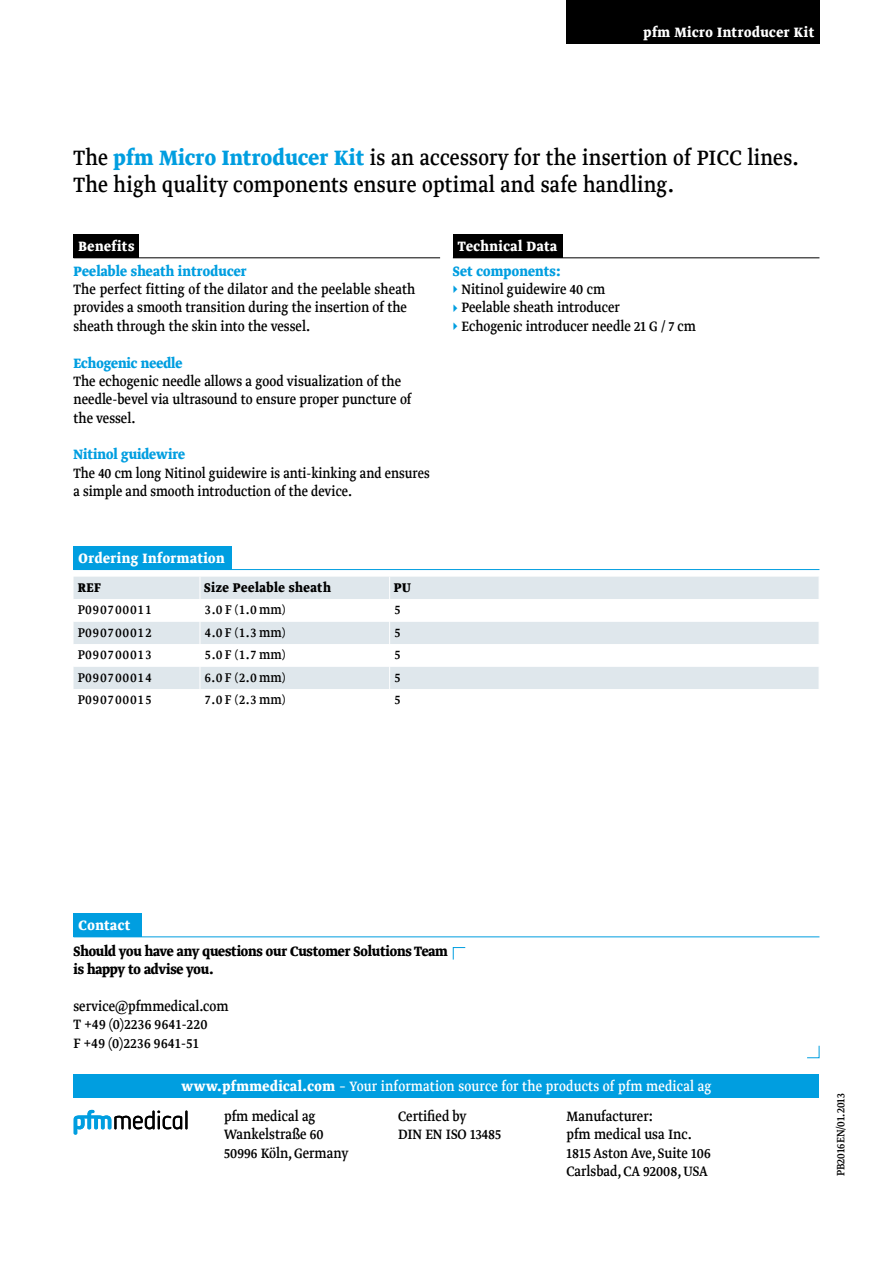
<style>
.page{position:relative;width:893px;height:1263px;background:#fff}
.page>*{position:absolute;margin:0;border:0;box-sizing:border-box;transform-origin:0 0}
.t1{font:24.75px/27px "pfmmedical";letter-spacing:.01em;color:#000}
.t2{font:16.2px/18.5px "pfmmedical";color:#000}
.t3{font:16.2px/30px "pfmmedical";letter-spacing:.01em;color:#fff}
.t4{font:700 16.2px "pfmmedical";letter-spacing:.03em;color:#fff}
.t5{font:700 16.2px/18.5px "pfmmedical";letter-spacing:-.01em;color:#000}
.t6{font:16.2px/18.5px "pfmmedical";letter-spacing:.02em;color:#000}
.t7{font:700 16.2px "pfmmedical";color:#009ee0}
.t8{font:15px "pfmmedical";color:#000}
.t9{font:700 15px "pfmmedical";letter-spacing:.03em;color:#000}
.t10{font:12.75px "pfmmedical";color:#000}
.s1{font-weight:700;color:#009ee0}
.s2{color:#009ee0}
.s3{font-weight:700}
.s4{color:#000}
</style>
<div class="page">
<div style="left:566px;top:0;width:253px;height:44px;background:#000"></div>
<hr style="left:74px;top:257px;width:366px;height:1px;background:#000">
<div style="left:74px;top:234px;width:65px;height:24px;background:#000"></div>
<hr style="left:74px;top:936px;width:745px;height:1px;background:#009ee0">
<svg style="left:452px;top:947px;width:14px;height:13px"></svg>
<div style="left:74px;top:913px;width:68px;height:24px;background:#009ee0"></div>
<div style="left:74px;top:1074px;width:745px;height:24px;background:#009ee0"></div>
<svg style="left:807px;top:1045px;width:13px;height:13px"></svg>
<svg style="left:74px;top:1110px;width:114px;height:24px"></svg>
<div style="left:453px;top:234px;width:109px;height:24px;background:#000"></div>
<hr style="left:453px;top:257px;width:366px;height:1px;background:#000">
<hr style="left:74px;top:569px;width:745px;height:1px;background:#009ee0">
<div style="left:74px;top:546px;width:158px;height:24px;background:#009ee0"></div>
<div style="left:74px;top:577px;width:745px;height:22px;background:#dfe7ec"></div>
<svg style="left:74px;top:622px;width:745px;height:67px;fill:#dfe7ec"></svg>
<svg style="left:200px;top:577px;width:1px;height:112px"></svg>
<svg style="left:389px;top:577px;width:1px;height:112px"></svg>
<p class="t4" style="left:644px;top:21px;width:172px">pfm Micro Introducer Kit</p>
<h1 class="t1" style="left:74px;top:145px;width:727px">The <span class="s1">pfm Micro Introducer Kit</span> is an accessory for the insertion of PICC lines.<br>The high quality components ensure optimal and safe handling.</h1>
<p class="t4" style="left:79px;top:235px;width:57px">Benefits</p>
<p class="t7" style="left:74px;top:260px;width:175px">Peelable sheath introducer</p>
<p class="t2" style="left:74px;top:280px;width:343px">The perfect fitting of the dilator and the peelable sheath provides a smooth transition during the insertion of the sheath through the skin into the vessel.</p>
<p class="t7" style="left:74px;top:352px;width:110px">Echogenic needle</p>
<p class="t2" style="left:74px;top:372px;width:339px">The echogenic needle allows a good visualization of the needle-bevel via ultrasound to ensure proper puncture of the vessel.</p>
<p class="t7" style="left:74px;top:444px;width:113px">Nitinol guidewire</p>
<p class="t2" style="left:74px;top:464px;width:358px">The 40 cm long Nitinol guidewire is anti-kinking and ensures a simple and smooth introduction of the device.</p>
<p class="t4" style="left:79px;top:547px;width:148px">Ordering Information</p>
<p class="t9" style="left:78px;top:577px;width:25px">REF</p>
<p class="t9" style="left:204px;top:577px;width:128px">Size Peelable sheath</p>
<p class="t9" style="left:394px;top:577px;width:19px">PU</p>
<p class="t8" style="left:78px;top:600px;width:76px">P090700011</p>
<p class="t8" style="left:204px;top:600px;width:83px">3.0 F (1.0mm)</p>
<p class="t8" style="left:394px;top:600px;width:9px">5</p>
<p class="t8" style="left:78px;top:623px;width:76px">P090700012</p>
<p class="t8" style="left:204px;top:623px;width:83px">4.0 F (1.3mm)</p>
<p class="t8" style="left:394px;top:623px;width:9px">5</p>
<p class="t8" style="left:78px;top:645px;width:76px">P090700013</p>
<p class="t8" style="left:204px;top:645px;width:83px">5.0F (1.7mm)</p>
<p class="t8" style="left:394px;top:645px;width:9px">5</p>
<p class="t8" style="left:78px;top:668px;width:76px">P090700014</p>
<p class="t8" style="left:204px;top:668px;width:83px">6.0F (2.0mm)</p>
<p class="t8" style="left:394px;top:668px;width:9px">5</p>
<p class="t8" style="left:78px;top:690px;width:76px">P090700015</p>
<p class="t8" style="left:204px;top:690px;width:83px">7.0 F (2.3mm)</p>
<p class="t8" style="left:394px;top:690px;width:9px">5</p>
<p class="t4" style="left:458px;top:235px;width:101px">Technical Data</p>
<p class="t2" style="left:453px;top:262px;width:245px"><span class="s1">Set components:<br></span><span class="s2">▸</span> Nitinol guidewire 40 cm<br><span class="s2">▸</span> Peelable sheath introducer<br><span class="s2">▸</span> Echogenic introducer needle 21 G / 7 cm</p>
<p class="t4" style="left:79px;top:914px;width:53px">Contact</p>
<p class="t5" style="left:74px;top:942px;width:376px">Should you have any questions our Customer Solutions Team is happy to advise you.</p>
<p class="t6" style="left:74px;top:997px;width:157px">service@pfmmedical.com<br>T +49 (0)2236 9641-220<br>F +49 (0)2236 9641-51</p>
<p class="t3" style="left:224px;top:1072px;width:489px;text-indent:-43px"><span class="s3">www.pfmmedical.com</span> – Your information source for the products of pfm medical ag <span class="s4">pfm medical ag</span></p>
<p class="t2" style="left:224px;top:1126px;width:126px">Wankelstraße 60<br>50996 Köln, Germany</p>
<p class="t2" style="left:398px;top:1107px;width:105px">Certified by<br>DIN EN ISO 13485</p>
<p class="t2" style="left:567px;top:1107px;width:146px">Manufacturer:<br>pfm medical usa Inc.<br>1815 Aston Ave, Suite 106<br>Carlsbad, CA 92008, USA</p>
<p class="t10" style="left:833px;top:1176px;width:84px;rotate:-90deg">PB2016EN/01.2013</p>
</div>
